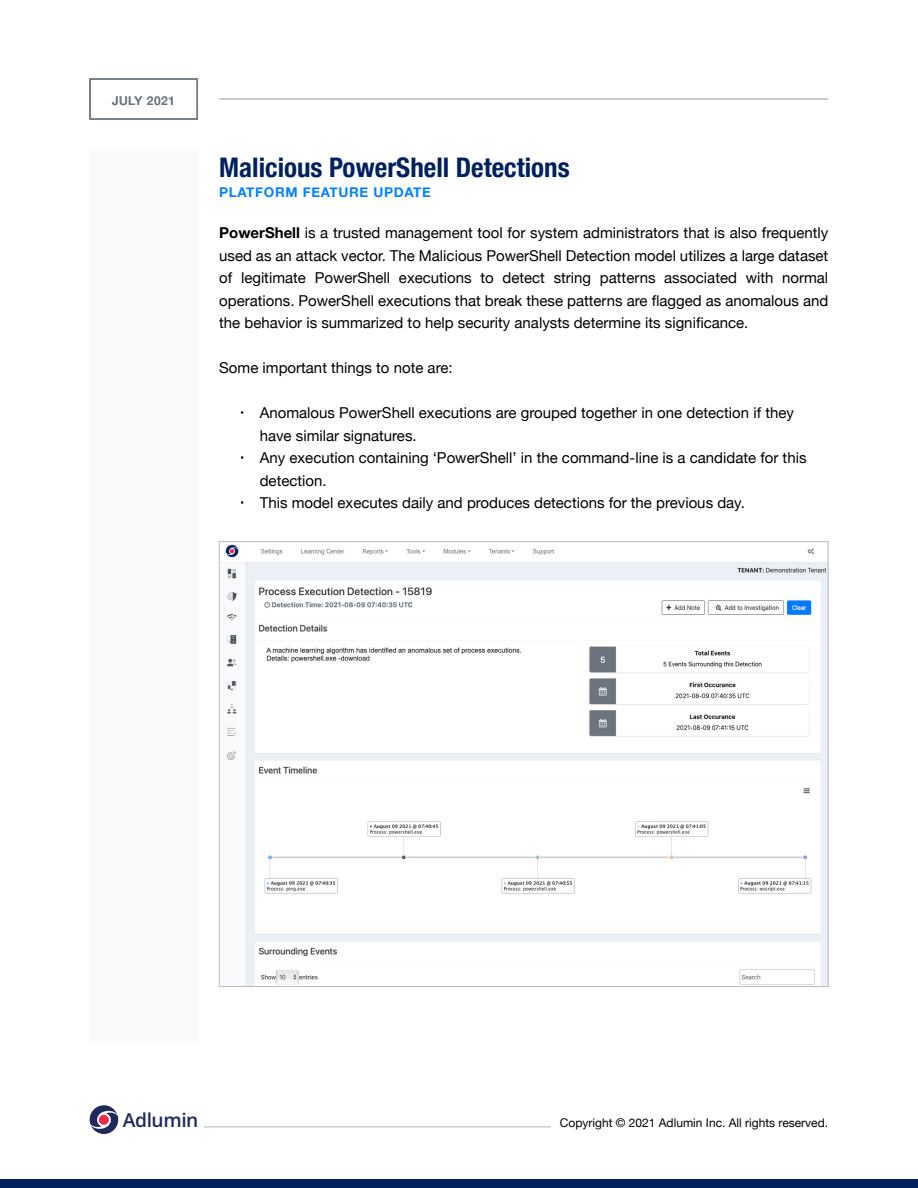
<style>
.page{position:relative;width:918px;height:1188px;background:#fff}
.page>*{position:absolute;margin:0;border:0;box-sizing:border-box;transform-origin:0 0}
.t1{font:700 condensed 27px "Helvetica Neue";color:#002060}
.t2{font:600 19.2px "Open Sans";letter-spacing:-.025em;color:#1f295c}
.t3{font:15px/22.5px "Helvetica Neue";color:#000}
.t4{font:700 13.5px "Helvetica Neue";letter-spacing:.05em;color:#0082ff}
.t5{font:12px "Helvetica Neue";color:#000}
.t6{font:500 12px "Helvetica Neue";letter-spacing:.05em;color:#707981}
.s1{font-weight:700}
.s2{font-family:"Open Sans";font-weight:300}
</style>
<div class="page">
<div style="left:0;top:1179px;width:918px;height:9px;background:#002060"></div>
<div style="left:90px;top:151px;width:108px;height:889px;background:#f9f9f9"></div>
<hr style="left:204px;top:1127px;width:347px;height:1px;background:#b1b4b6">
<svg style="left:90px;top:1105px;width:28px;height:29px"></svg>
<div style="left:99px;top:1115px;width:10px;height:10px;background:#ee2c48;border-radius:50%"></div>
<img style="left:221px;top:544px;width:605px;height:441px">
<div style="left:89px;top:78px;width:109px;height:42px;border:2px solid #707981"></div>
<hr style="left:219px;top:99px;width:609px;height:1px;background:#b8bcc0">
<p class="t6" style="left:112px;top:91px;width:65px">JULY 2021</p>
<h1 class="t1" style="left:219px;top:145px;width:352px">Malicious PowerShell Detections</h1>
<p class="t4" style="left:219px;top:182px;width:213px">PLATFORM FEATURE UPDATE</p>
<p class="t3" style="left:219px;top:223px;width:611px;text-align:justify"><span class="s1">PowerShell</span> is a trusted management tool for system administrators that is also frequently used as an attack vector. The Malicious PowerShell Detection model utilizes a large dataset of legitimate PowerShell executions to detect string patterns associated with normal operations. PowerShell executions that break these patterns are flagged as anomalous and the behavior is summarized to help security analysts determine its significance.</p>
<p class="t3" style="left:219px;top:358px;width:235px">Some important things to note are:</p>
<p class="t3" style="left:260px;top:403px;width:536px;text-indent:-20px"><span class="s2">•</span> Anomalous PowerShell executions are grouped together in one detection if they have similar signatures.</p>
<p class="t3" style="left:260px;top:448px;width:548px;text-indent:-20px"><span class="s2">•</span> Any execution containing ‘PowerShell’ in the command-line is a candidate for this detection.</p>
<p class="t3" style="left:239px;top:493px;width:507px"><span class="s2">•</span> This model executes daily and produces detections for the previous day.</p>
<p class="t2" style="left:123px;top:1107px;width:77px">Adlumin</p>
<p class="t5" style="left:560px;top:1114px;width:270px">Copyright © 2021 Adlumin Inc. All rights reserved.</p>
</div>
